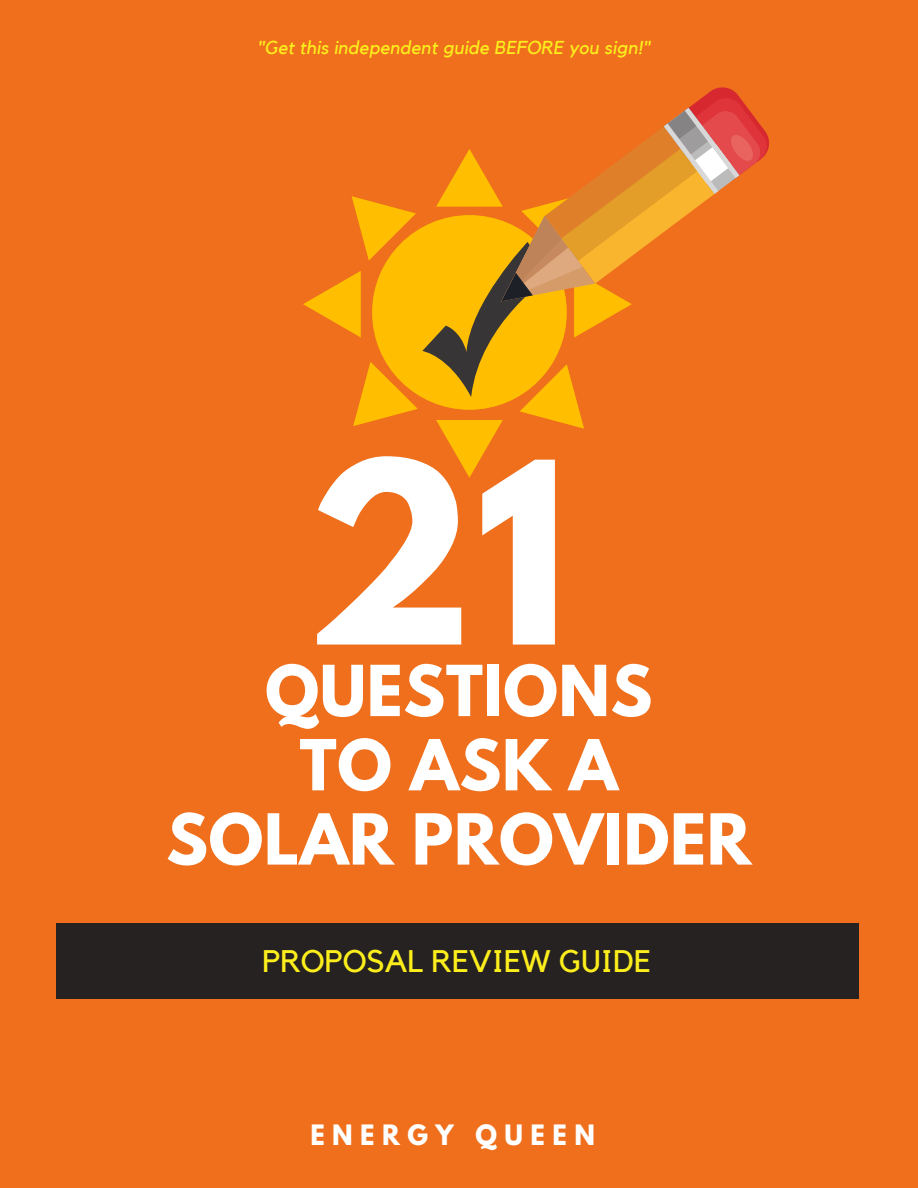
<style>
.page{position:relative;width:918px;height:1188px;background:#ef6f1c}
.page>*{position:absolute;margin:0;border:0;box-sizing:border-box;transform-origin:0 0}
.t1{font:700 224.1px "League Spartan";color:#fff}
.t2{font:700 62.25px/74.2px "League Spartan";letter-spacing:.01em;color:#fff;text-align:center}
.t3{font:31.2px "Kollektif";color:#fcee1c}
.t4{font:700 24.9px "League Spartan";letter-spacing:.3em;color:#fff}
.t5{font:italic 18.75px "Kollektif";letter-spacing:.01em;color:#fcee1c}
</style>
<div class="page">
<div style="left:56px;top:924px;width:802px;height:75px;background:#262221"></div>
<svg style="left:303px;top:87px;width:466px;height:391px"></svg>
<p class="t5" style="left:257px;top:38px;width:394px">"Get this independent guide BEFORE you sign!"</p>
<h1 class="t1" style="left:305px;top:443px;width:265px">21</h1>
<h2 class="t2" style="left:166px;top:662px;width:587px">QUESTIONS<br>TO ASK A<br>SOLAR PROVIDER</h2>
<h3 class="t3" style="left:262px;top:946px;width:390px">PROPOSAL REVIEW GUIDE</h3>
<h3 class="t4" style="left:310px;top:1123px;width:286px">ENERGY QUEEN</h3>
</div>
